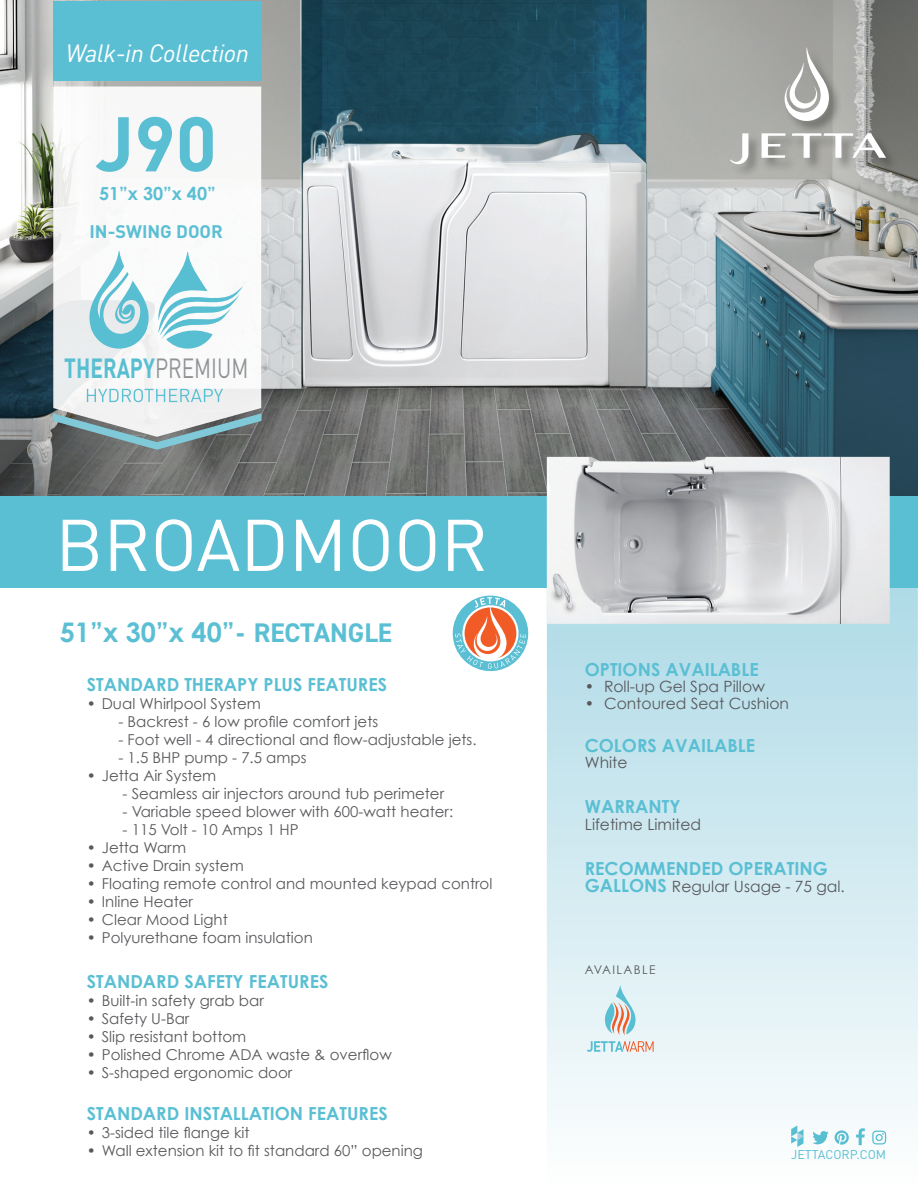
<style>
.page{position:relative;width:918px;height:1188px;background:#fff}
.page>*{position:absolute;margin:0;border:0;box-sizing:border-box;transform-origin:0 0}
.t1{font:700 76.05px "DIN";color:#5bbfd4}
.t2{font:71.85px "DIN";color:#fff}
.t3{font:700 27.45px "DIN";color:#58bed2;scale:.76 1}
.t4{font:700 27px "Century Gothic";color:#5bbfd4}
.t5{font:italic 24.75px "DIN";letter-spacing:-.02em;color:#fff}
.t6{font:700 18px "Century Gothic";color:#5bbfd4}
.t7{font:700 18px "DIN";color:#5bbfd4}
.t8{font:15.45px "Century Gothic";color:#58595c}
.t9{font:15px "Century Gothic";color:#58595c}
.t10{font:12.6px "DIN";color:#58bed2}
.t11{font:12px "Century Gothic";letter-spacing:.12em;color:#58595c}
.s1{font-weight:400;color:#919496}
.s2{font-family:"DIN2014"}
.s3{font-weight:700;font-size:18px;color:#5bbfd4}
</style>
<div class="page">
<svg style="left:547px;top:587px;width:371px;height:559px;background:#d4ebf1"></svg>
<img style="left:0;top:0;width:918px;height:496px">
<div style="left:0;top:496px;width:918px;height:91px;background:#5bbfd4"></div>
<svg style="left:53px;top:87px;width:208px;height:326px"></svg>
<div style="left:730px;top:48px;width:170px;height:130px;background:#231f20;opacity:.4"></div>
<svg style="left:730px;top:133px;width:18px;height:31px"></svg>
<svg style="left:792px;top:133px;width:94px;height:25px"></svg>
<svg style="left:762px;top:133px;width:24px;height:25px"></svg>
<svg style="left:779px;top:48px;width:56px;height:73px"></svg>
<svg style="left:53px;top:413px;width:209px;height:37px"></svg>
<div style="left:53px;top:1px;width:209px;height:80px;background:#5bbfd4"></div>
<svg style="left:812px;top:1131px;width:17px;height:13px"></svg>
<svg style="left:835px;top:1130px;width:14px;height:15px"></svg>
<svg style="left:856px;top:1128px;width:9px;height:17px"></svg>
<svg style="left:791px;top:1125px;width:13px;height:22px"></svg>
<svg style="left:872px;top:1131px;width:14px;height:14px"></svg>
<svg style="left:87px;top:389px;width:136px;height:13px"></svg>
<div style="left:453px;top:596px;width:75px;height:75px;background:#5bbfd4;border-radius:50%"></div>
<svg style="left:455px;top:597px;width:71px;height:72px"></svg>
<svg style="left:587px;top:1041px;width:67px;height:11px"></svg>
<svg style="left:603px;top:985px;width:37px;height:50px;background:#c9d8da"></svg>
<img style="left:545px;top:455px;width:346px;height:170px">
<svg style="left:83px;top:251px;width:160px;height:98px"></svg>
<p class="t5" style="left:66px;top:38px;width:185px">Walk-in Collection</p>
<p class="t1" style="left:95px;top:94px;width:123px">J90</p>
<p class="t6" style="left:99px;top:180px;width:118px">51”x 30”x 40”</p>
<p class="t7" style="left:89px;top:220px;width:135px">IN-SWING DOOR</p>
<p class="t3" style="left:64px;top:350px;width:244px">THERAPY<span class="s1">PREMIUM</span></p>
<p class="t2" style="left:55px;top:500px;width:434px">BROADMOOR</p>
<p class="t4" style="left:60px;top:611px;width:334px">51”x 30”x 40”- <span class="s2">RECTANGLE</span></p>
<p class="t6" style="left:585px;top:656px;width:175px">OPTIONS AVAILABLE</p>
<p class="t8" style="left:585px;top:676px;width:182px">• Roll-up Gel Spa Pillow</p>
<p class="t8" style="left:585px;top:692px;width:206px">• Contoured Seat Cushion</p>
<p class="t6" style="left:585px;top:732px;width:172px">COLORS AVAILABLE</p>
<p class="t8" style="left:585px;top:752px;width:44px">White</p>
<p class="t6" style="left:585px;top:793px;width:97px">WARRANTY</p>
<p class="t8" style="left:585px;top:813px;width:118px">Lifetime Limited</p>
<p class="t6" style="left:585px;top:854px;width:244px">RECOMMENDED OPERATING</p>
<p class="t8" style="left:585px;top:876px;width:262px"><span class="s3">GALLONS</span> Regular Usage - 75 gal.</p>
<p class="t6" style="left:87px;top:671px;width:302px">STANDARD THERAPY PLUS FEATURES</p>
<p class="t9" style="left:87px;top:693px;width:176px">• Dual Whirlpool System</p>
<p class="t9" style="left:118px;top:711px;width:261px">- Backrest - 6 low profile comfort jets</p>
<p class="t9" style="left:118px;top:729px;width:360px">- Foot well - 4 directional and flow-adjustable jets.</p>
<p class="t9" style="left:118px;top:747px;width:190px">- 1.5 BHP pump - 7.5 amps</p>
<p class="t9" style="left:87px;top:765px;width:131px">• Jetta Air System</p>
<p class="t9" style="left:123px;top:783px;width:323px">- Seamless air injectors around tub perimeter</p>
<p class="t9" style="left:123px;top:801px;width:332px">- Variable speed blower with 600-watt heater:</p>
<p class="t9" style="left:123px;top:819px;width:178px">- 115 Volt - 10 Amps 1 HP</p>
<p class="t9" style="left:87px;top:837px;width:101px">• Jetta Warm</p>
<p class="t9" style="left:87px;top:855px;width:158px">• Active Drain system</p>
<p class="t9" style="left:87px;top:873px;width:407px">• Floating remote control and mounted keypad control</p>
<p class="t9" style="left:87px;top:891px;width:108px">• Inline Heater</p>
<p class="t9" style="left:87px;top:909px;width:142px">• Clear Mood Light</p>
<p class="t9" style="left:87px;top:927px;width:228px">• Polyurethane foam insulation</p>
<p class="t6" style="left:87px;top:968px;width:243px">STANDARD SAFETY FEATURES</p>
<p class="t9" style="left:87px;top:990px;width:179px">• Built-in safety grab bar</p>
<p class="t9" style="left:87px;top:1008px;width:104px">• Safety U-Bar</p>
<p class="t9" style="left:87px;top:1026px;width:161px">• Slip resistant bottom</p>
<p class="t9" style="left:87px;top:1044px;width:306px">• Polished Chrome ADA waste &amp; overflow</p>
<p class="t9" style="left:87px;top:1062px;width:207px">• S-shaped ergonomic door</p>
<p class="t6" style="left:87px;top:1100px;width:302px">STANDARD INSTALLATION FEATURES</p>
<p class="t9" style="left:87px;top:1122px;width:164px">• 3-sided tile flange kit</p>
<p class="t9" style="left:87px;top:1140px;width:338px">• Wall extension kit to fit standard 60” opening</p>
<p class="t10" style="left:791px;top:1147px;width:97px">JETTACORP.COM</p>
<p class="t11" style="left:585px;top:961px;width:72px">AVAILABLE</p>
</div>
